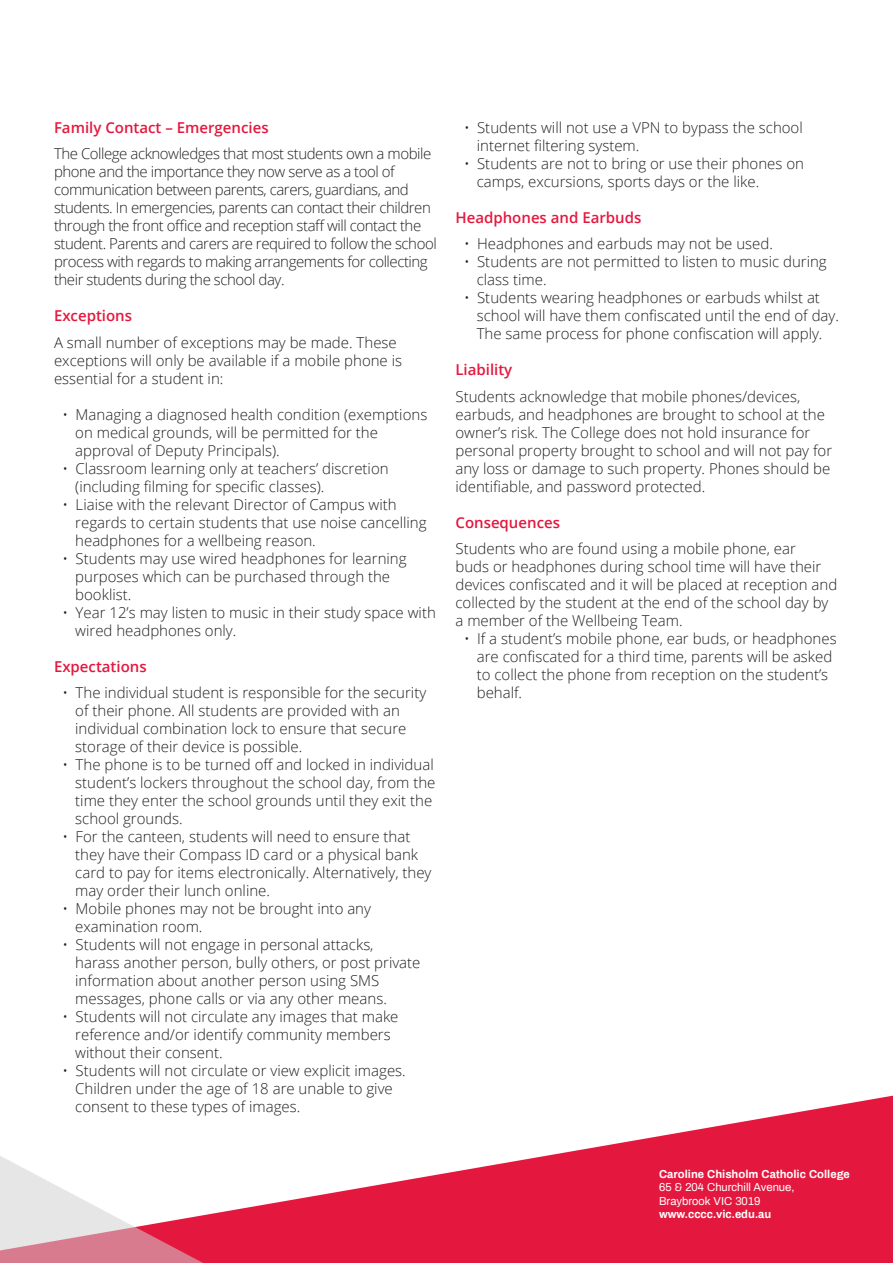
<style>
.page{position:relative;width:893px;height:1263px;background:#fff}
.page>*{position:absolute;margin:0;border:0;box-sizing:border-box;transform-origin:0 0}
.Body{font:300 15px/18px "Open Sans";color:#231f20}
.Body-2{font:300 15px/18px "Open Sans";letter-spacing:-.03em;color:#231f20}
.Paragraph_Title{font:600 15px "Open Sans";color:#e4183e}
.t1{font:700 11.25px "Archivo";color:#fff}
.t2{font:11.25px/13.5px "Archivo";color:#fff}
</style>
<div class="page">
<svg style="left:203px;top:1095px;width:690px;height:168px;fill:#e4183e"></svg>
<svg style="left:0;top:1156px;width:203px;height:107px"></svg>
<p class="Paragraph_Title" style="left:54px;top:117px;width:216px">Family Contact – Emergencies</p>
<p class="Body-2" style="left:54px;top:144px;width:384px">The College acknowledges that most students own a mobile phone and the importance they now serve as a tool of communication between parents, carers, guardians, and students. In emergencies, parents can contact their children through the front office and reception staff will contact the student. Parents and carers are required to follow the school process with regards to making arrangements for collecting their students during the school day.</p>
<p class="Paragraph_Title" style="left:54px;top:305px;width:80px">Exceptions</p>
<p class="Body" style="left:54px;top:333px;width:350px">A small number of exceptions may be made. These exceptions will only be available if a mobile phone is essential for a student in:</p>
<p class="Body" style="left:75px;top:405px;width:354px;text-indent:-13px">• Managing a diagnosed health condition (exemptions on medical grounds, will be permitted for the approval of Deputy Principals).</p>
<p class="Body" style="left:75px;top:459px;width:315px;text-indent:-13px">• Classroom learning only at teachers’ discretion (including filming for specific classes).</p>
<p class="Body" style="left:75px;top:495px;width:353px;text-indent:-13px">• Liaise with the relevant Director of Campus with regards to certain students that use noise cancelling headphones for a wellbeing reason.</p>
<p class="Body" style="left:75px;top:549px;width:333px;text-indent:-13px">• Students may use wired headphones for learning purposes which can be purchased through the booklist.</p>
<p class="Body" style="left:75px;top:603px;width:362px;text-indent:-13px">• Year 12’s may listen to music in their study space with wired headphones only.</p>
<p class="Paragraph_Title" style="left:54px;top:656px;width:94px">Expectations</p>
<p class="Body" style="left:75px;top:683px;width:352px;text-indent:-13px">• The individual student is responsible for the security of their phone. All students are provided with an individual combination lock to ensure that secure storage of their device is possible.</p>
<p class="Body" style="left:75px;top:755px;width:362px;text-indent:-13px">• The phone is to be turned off and locked in individual student’s lockers throughout the school day, from the time they enter the school grounds until they exit the school grounds.</p>
<p class="Body" style="left:75px;top:827px;width:358px;text-indent:-13px">• For the canteen, students will need to ensure that they have their Compass ID card or a physical bank card to pay for items electronically. Alternatively, they may order their lunch online.</p>
<p class="Body" style="left:75px;top:899px;width:297px;text-indent:-13px">• Mobile phones may not be brought into any examination room.</p>
<p class="Body" style="left:75px;top:935px;width:347px;text-indent:-13px">• Students will not engage in personal attacks, harass another person, bully others, or post private information about another person using SMS messages, phone calls or via any other means.</p>
<p class="Body" style="left:75px;top:1007px;width:325px;text-indent:-13px">• Students will not circulate any images that make reference and/or identify community members without their consent.</p>
<p class="Body" style="left:75px;top:1061px;width:332px;text-indent:-13px">• Students will not circulate or view explicit images.<br>Children under the age of 18 are unable to give consent to these types of images.</p>
<p class="Body" style="left:477px;top:118px;width:328px;text-indent:-13px">• Students will not use a VPN to bypass the school internet filtering system.</p>
<p class="Body" style="left:477px;top:154px;width:329px;text-indent:-13px">• Students are not to bring or use their phones on camps, excursions, sports days or the like.</p>
<p class="Paragraph_Title" style="left:455px;top:207px;width:187px">Headphones and Earbuds</p>
<p class="Body" style="left:464px;top:234px;width:310px">• Headphones and earbuds may not be used.</p>
<p class="Body" style="left:477px;top:252px;width:351px;text-indent:-13px">• Students are not permitted to listen to music during class time.</p>
<p class="Body" style="left:477px;top:288px;width:364px;text-indent:-13px">• Students wearing headphones or earbuds whilst at school will have them confiscated until the end of day.<br>The same process for phone confiscation will apply.</p>
<p class="Paragraph_Title" style="left:455px;top:359px;width:58px">Liability</p>
<p class="Body" style="left:455px;top:387px;width:378px">Students acknowledge that mobile phones/devices, earbuds, and headphones are brought to school at the owner’s risk. The College does not hold insurance for personal property brought to school and will not pay for any loss or damage to such property. Phones should be identifiable, and password protected.</p>
<p class="Paragraph_Title" style="left:455px;top:512px;width:106px">Consequences</p>
<p class="Body" style="left:455px;top:539px;width:383px">Students who are found using a mobile phone, ear<br>buds or headphones during school time will have their devices confiscated and it will be placed at reception and collected by the student at the end of the school day by a member of the Wellbeing Team.</p>
<p class="Body" style="left:477px;top:629px;width:361px;text-indent:-13px">• If a student’s mobile phone, ear buds, or headphones are confiscated for a third time, parents will be asked to collect the phone from reception on the student’s behalf.</p>
<p class="t1" style="left:659px;top:1166px;width:192px">Caroline Chisholm Catholic College</p>
<p class="t2" style="left:659px;top:1180px;width:137px">65 &amp; 204 Churchill Avenue,<br>Braybrook VIC 3019</p>
<p class="t1" style="left:659px;top:1206px;width:114px">www.cccc.vic.edu.au</p>
</div>
